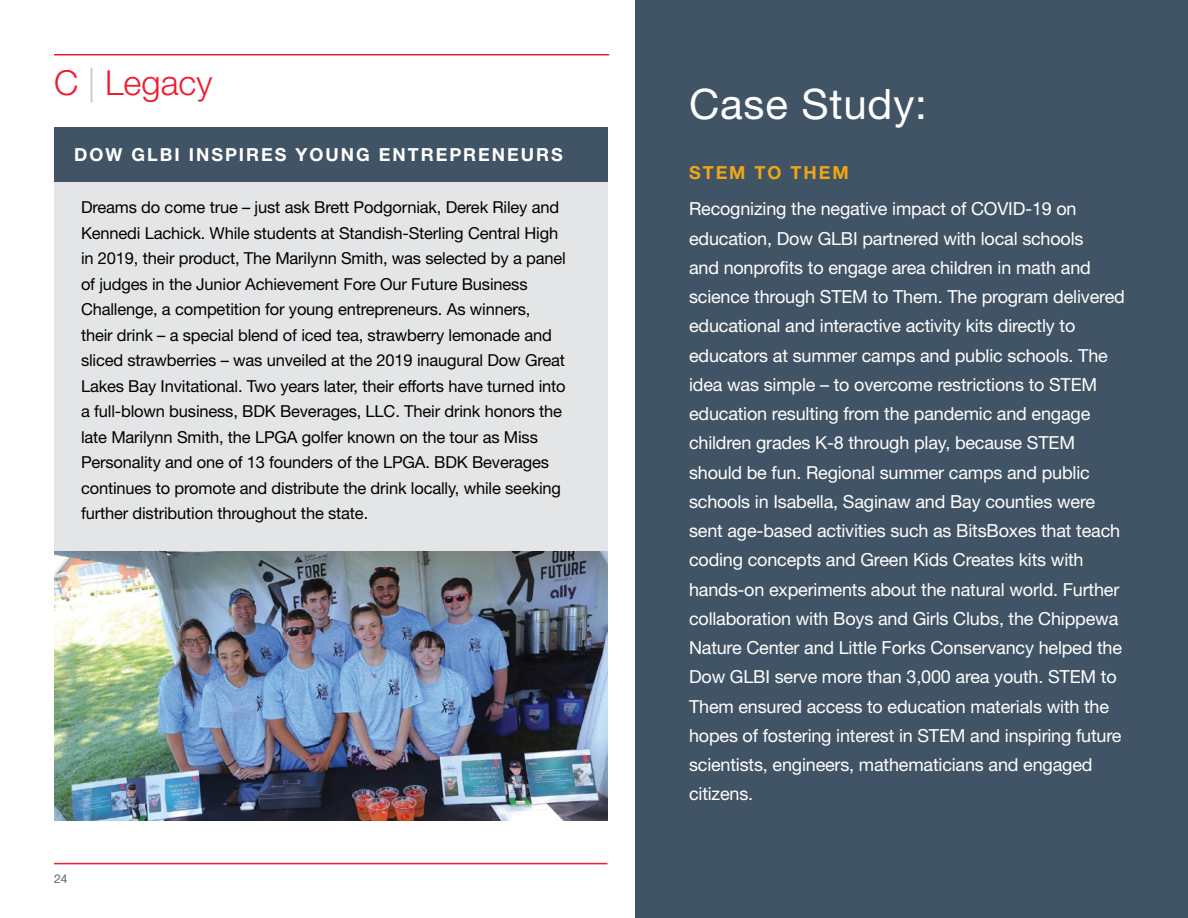
<style>
.page{position:relative;width:1188px;height:918px;background:#fff}
.page>*{position:absolute;margin:0;border:0;box-sizing:border-box;transform-origin:0 0}
.t1{font:42px "Helvetica Neue LT Std";letter-spacing:.02em;color:#fff}
.t2{font:300 34.5px "Helvetica Neue LT Std";color:#ed1c2f}
.t3{font:18px/29.2px "Helvetica Neue LT Std";letter-spacing:-.01em;color:#fff}
.t4{font:700 18px "Helvetica Neue LT Std";letter-spacing:.11em;color:#fff}
.t5{font:700 18px "Helvetica Neue LT Std";letter-spacing:.11em;color:#eea616}
.t6{font:16.5px/25.5px "Helvetica Neue LT Std";letter-spacing:-.01em;color:#000}
.t7{font:300 12px "Helvetica Neue LT Std";color:#58595b}
.s1{color:#c9cad0}
</style>
<div class="page">
<div style="left:635px;top:0;width:553px;height:918px;background:#415465"></div>
<div style="left:54px;top:127px;width:554px;height:693px;background:#e3e5e7"></div>
<div style="left:54px;top:127px;width:554px;height:54px;background:#415465"></div>
<img style="left:54px;top:551px;width:554px;height:269px">
<hr style="left:54px;top:863px;width:554px;height:1px;background:#ed1c2f">
<hr style="left:54px;top:54px;width:555px;height:2px;background:#ed1c2f">
<h2 class="t2" style="left:54px;top:61px;width:160px">C <span class="s1">|</span> Legacy</h2>
<p class="t4" style="left:74px;top:143px;width:490px">DOW GLBI INSPIRES YOUNG ENTREPRENEURS</p>
<p class="t6" style="left:81px;top:195px;width:486px">Dreams do come true – just ask Brett Podgorniak, Derek Riley and Kennedi Lachick. While students at Standish-Sterling Central High in 2019, their product, The Marilynn Smith, was selected by a panel of judges in the Junior Achievement Fore Our Future Business Challenge, a competition for young entrepreneurs. As winners, their drink – a special blend of iced tea, strawberry lemonade and sliced strawberries – was unveiled at the 2019 inaugural Dow Great Lakes Bay Invitational. Two years later, their efforts have turned into a full-blown business, BDK Beverages, LLC. Their drink honors the late Marilynn Smith, the LPGA golfer known on the tour as Miss Personality and one of 13 founders of the LPGA. BDK Beverages continues to promote and distribute the drink locally, while seeking further distribution throughout the state.</p>
<p class="t7" style="left:54px;top:871px;width:15px">24</p>
<h1 class="t1" style="left:689px;top:79px;width:239px">Case Study:</h1>
<p class="t5" style="left:689px;top:162px;width:161px">STEM TO THEM</p>
<p class="t3" style="left:689px;top:194px;width:437px">Recognizing the negative impact of COVID-19 on education, Dow GLBI partnered with local schools<br>and nonprofits to engage area children in math and science through STEM to Them. The program delivered educational and interactive activity kits directly to educators at summer camps and public schools. The idea was simple – to overcome restrictions to STEM education resulting from the pandemic and engage children grades K-8 through play, because STEM should be fun. Regional summer camps and public schools in Isabella, Saginaw and Bay counties were sent age-based activities such as BitsBoxes that teach coding concepts and Green Kids Creates kits with hands-on experiments about the natural world. Further collaboration with Boys and Girls Clubs, the Chippewa Nature Center and Little Forks Conservancy helped the Dow GLBI serve more than 3,000 area youth. STEM to Them ensured access to education materials with the hopes of fostering interest in STEM and inspiring future scientists, engineers, mathematicians and engaged citizens.</p>
</div>
